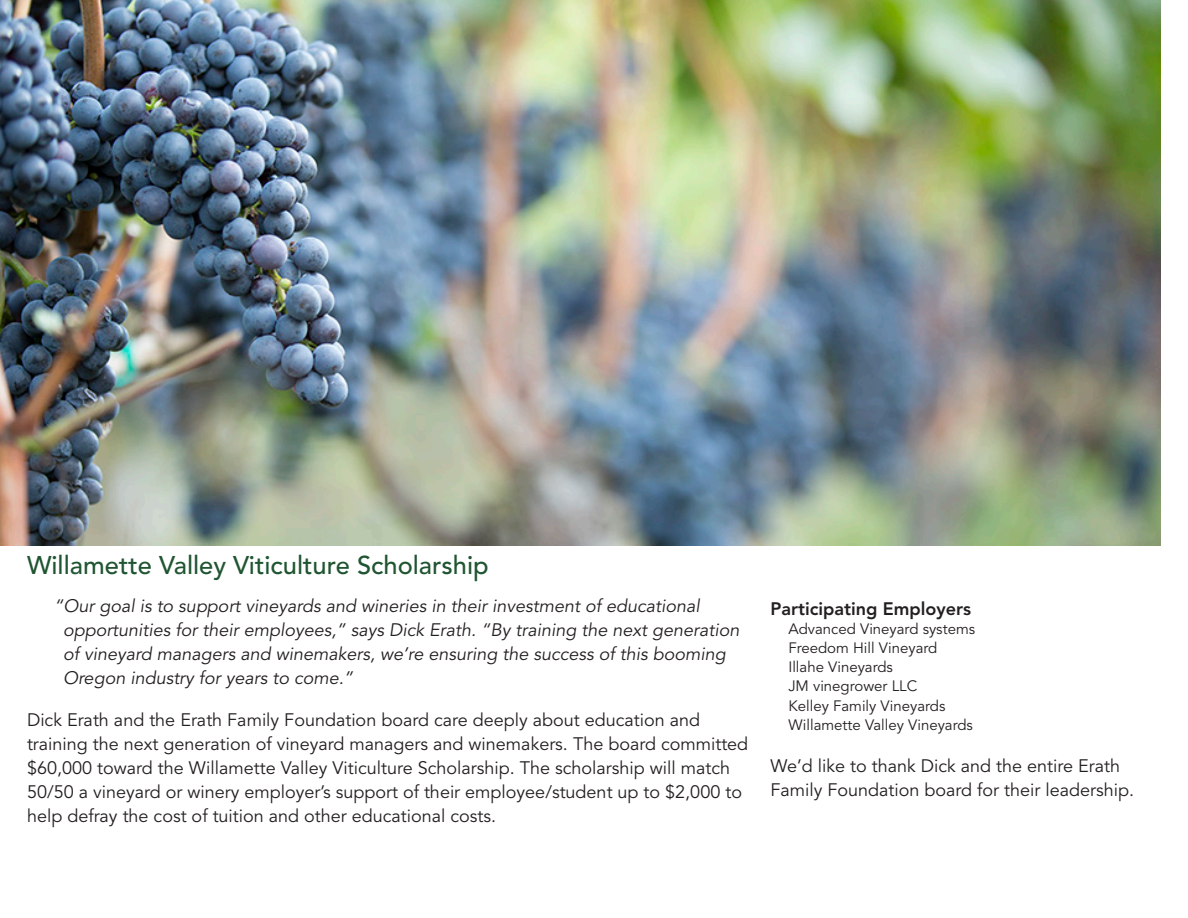
<style>
.page{position:relative;width:1188px;height:918px;background:#fff}
.page>*{position:absolute;margin:0;border:0;box-sizing:border-box;transform-origin:0 0}
.head{font:500 25.5px "Avenir LT";color:#205532}
.text{font:18px/24px "Avenir LT";color:#231f20}
.scholar_squote{font:italic 18px/24px "Avenir LT";color:#231f20}
.text-2{font:800 18px "Avenir LT";color:#231f20}
.sponsors{font:15px "Avenir LT";color:#231f20}
</style>
<div class="page">
<img style="left:0;top:0;width:1160px;height:546px">
<p class="head" style="left:27px;top:551px;width:463px">Willamette Valley Viticulture Scholarship</p>
<p class="scholar_squote" style="left:63px;top:594px;width:678px;text-indent:-9px">“Our goal is to support vineyards and wineries in their investment of educational opportunities for their employees,” says Dick Erath. “By training the next generation of vineyard managers and winemakers, we’re ensuring the success of this booming Oregon industry for years to come.”</p>
<p class="text" style="left:27px;top:708px;width:723px">Dick Erath and the Erath Family Foundation board care deeply about education and training the next generation of vineyard managers and winemakers. The board committed $60,000 toward the Willamette Valley Viticulture Scholarship. The scholarship will match 50/50 a vineyard or winery employer’s support of their employee/student up to $2,000 to help defray the cost of tuition and other educational costs.</p>
<p class="text-2" style="left:770px;top:598px;width:202px">Participating Employers</p>
<p class="sponsors" style="left:788px;top:620px;width:188px">Advanced Vineyard systems</p>
<p class="sponsors" style="left:788px;top:639px;width:150px">Freedom Hill Vineyard</p>
<p class="sponsors" style="left:788px;top:658px;width:106px">Illahe Vineyards</p>
<p class="sponsors" style="left:788px;top:678px;width:130px">JM vinegrower LLC</p>
<p class="sponsors" style="left:788px;top:697px;width:159px">Kelley Family Vineyards</p>
<p class="sponsors" style="left:788px;top:716px;width:186px">Willamette Valley Vineyards</p>
<p class="text" style="left:770px;top:754px;width:365px">We’d like to thank Dick and the entire Erath<br>Family Foundation board for their leadership.</p>
</div>
